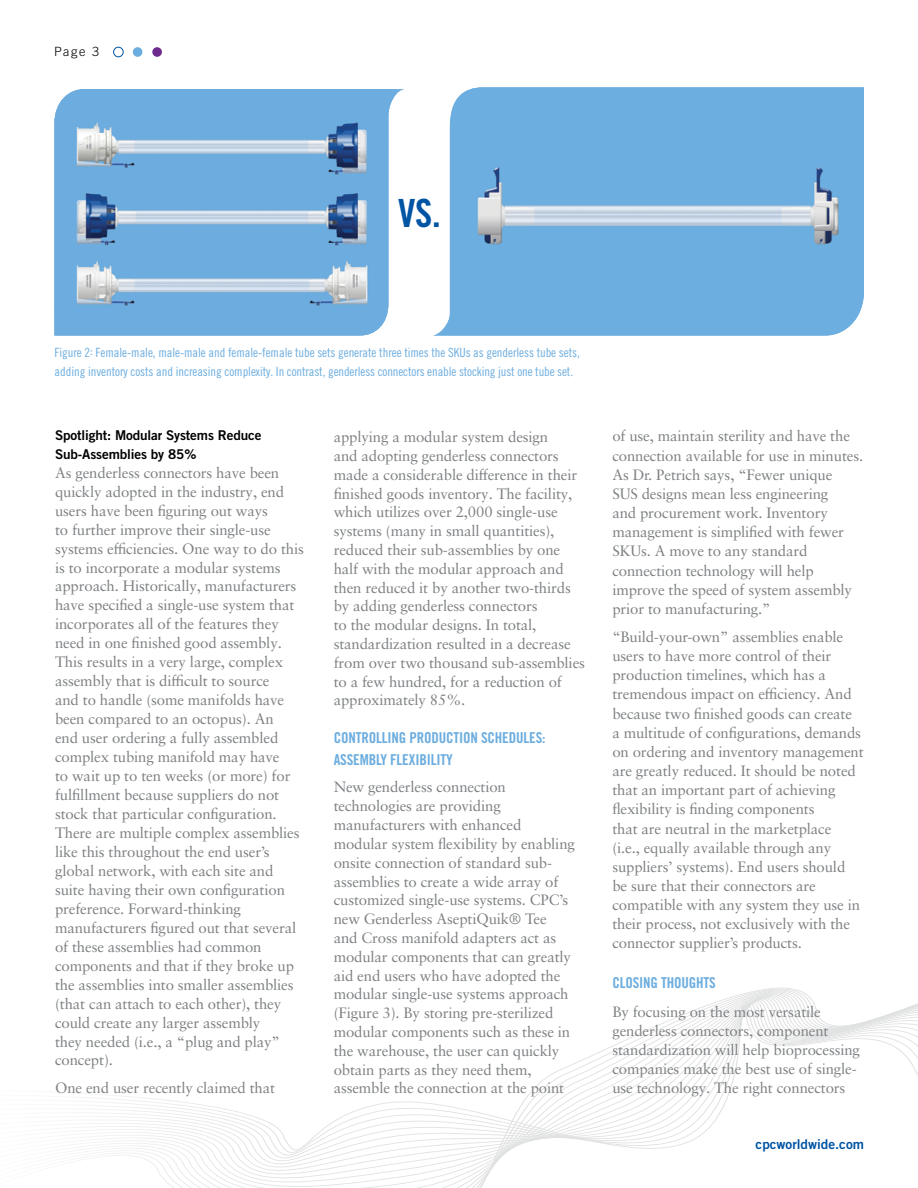
<style>
.page{position:relative;width:918px;height:1188px;background:#fff}
.page>*{position:absolute;margin:0;border:0;box-sizing:border-box;transform-origin:0 0}
.t1{font:38.85px "Trade Gothic LT Pro Bd Cn 20";color:#0054a4}
.t2{font:15px/18.9px "Sabon LT Pro";letter-spacing:-.01em;color:#7e8083}
.t3{font:15px/21.6px "Trade Gothic LT Pro Bd Cn 20";letter-spacing:-.01em;color:#6caddf}
.t4{font:13.5px/18.9px "Trade Gothic LT Pro Bd 2";letter-spacing:-.01em;color:#000}
.t5{font:13.5px "Trade Gothic LT Pro Bd 2";color:#0054a4}
.t6{font:12.75px/19.5px "Trade Gothic LT Pro Cn 18";letter-spacing:-.005em;color:#6caddf}
.t7{font:300 12.75px "Trade Gothic LT Pro";color:#000}
.s1{font-family:"Trade Gothic LT Pro Bd Cn 20";color:#6caddf}
</style>
<div class="page">
<svg style="left:83px;top:987px;width:835px;height:201px"></svg>
<div style="left:113px;top:47px;width:11px;height:10px;border:1px solid #0054a4;border-radius:50%"></div>
<div style="left:133px;top:47px;width:9px;height:10px;background:#6caddf;border-radius:50%"></div>
<div style="left:152px;top:47px;width:10px;height:10px;background:#6e2a8d;border-radius:50%"></div>
<img style="left:433px;top:87px;width:431px;height:249px">
<img style="left:54px;top:89px;width:343px;height:247px">
<p class="t7" style="left:54px;top:44px;width:47px">Page 3</p>
<p class="t1" style="left:398px;top:190px;width:44px">VS.</p>
<p class="t6" style="left:55px;top:342px;width:527px">Figure 2: Female-male, male-male and female-female tube sets generate three times the SKUs as genderless tube sets, adding inventory costs and increasing complexity. In contrast, genderless connectors enable stocking just one tube set.</p>
<p class="t4" style="left:55px;top:425px;width:208px">Spotlight: Modular Systems Reduce<br>Sub-Assemblies by 85%</p>
<p class="t2" style="left:55px;top:463px;width:250px">As genderless connectors have been quickly adopted in the industry, end users have been figuring out ways<br>to further improve their single-use systems efficiencies. One way to do this is to incorporate a modular systems approach. Historically, manufacturers have specified a single-use system that incorporates all of the features they need in one finished good assembly.<br>This results in a very large, complex assembly that is difficult to source<br>and to handle (some manifolds have been compared to an octopus). An<br>end user ordering a fully assembled complex tubing manifold may have<br>to wait up to ten weeks (or more) for fulfillment because suppliers do not stock that particular configuration.<br>There are multiple complex assemblies like this throughout the end user’s global network, with each site and suite having their own configuration preference. Forward-thinking manufacturers figured out that several of these assemblies had common components and that if they broke up the assemblies into smaller assemblies (that can attach to each other), they could create any larger assembly<br>they needed (i.e., a “plug and play” concept).</p>
<p class="t2" style="left:55px;top:1078px;width:222px">One end user recently claimed that</p>
<p class="t2" style="left:334px;top:427px;width:253px">applying a modular system design<br>and adopting genderless connectors made a considerable difference in their finished goods inventory. The facility, which utilizes over 2,000 single-use systems (many in small quantities), reduced their sub-assemblies by one half with the modular approach and then reduced it by another two-thirds by adding genderless connectors<br>to the modular designs. In total, standardization resulted in a decrease from over two thousand sub-assemblies to a few hundred, for a reduction of approximately 85%.</p>
<p class="t3" style="left:334px;top:727px;width:213px">CONTROLLING PRODUCTION SCHEDULES:<br>ASSEMBLY FLEXIBILITY</p>
<p class="t2" style="left:334px;top:777px;width:243px">New genderless connection technologies are providing manufacturers with enhanced modular system flexibility by enabling onsite connection of standard sub&shy;assemblies to create a wide array of customized single-use systems. CPC’s new Genderless AseptiQuik® Tee<br>and Cross manifold adapters act as modular components that can greatly aid end users who have adopted the modular single-use systems approach (Figure 3). By storing pre-sterilized modular components such as these in the warehouse, the user can quickly obtain parts as they need them, assemble the connection at the point</p>
<p class="t2" style="left:612px;top:426px;width:252px">of use, maintain sterility and have the connection available for use in minutes.<br>As Dr. Petrich says, “Fewer unique<br>SUS designs mean less engineering<br>and procurement work. Inventory management is simplified with fewer SKUs. A move to any standard connection technology will help improve the speed of system assembly prior to manufacturing.”</p>
<p class="t2" style="left:612px;top:627px;width:253px">“Build-your-own” assemblies enable users to have more control of their production timelines, which has a tremendous impact on efficiency. And because two finished goods can create<br>a multitude of configurations, demands on ordering and inventory management are greatly reduced. It should be noted that an important part of achieving flexibility is finding components<br>that are neutral in the marketplace<br>(i.e., equally available through any suppliers’ systems). End users should be sure that their connectors are compatible with any system they use in their process, not exclusively with the connector supplier’s products.</p>
<p class="t2" style="left:612px;top:969px;width:210px;line-height:28.2px"><span class="s1">CLOSING THOUGHTS<br></span>By focusing on the most versatile</p>
<p class="t2" style="left:612px;top:1021px;width:249px">genderless connectors, component standardization will help bioprocessing companies make the best use of single&shy;use technology. The right connectors</p>
<p class="t5" style="left:756px;top:1136px;width:110px">cpcworldwide.com</p>
</div>
